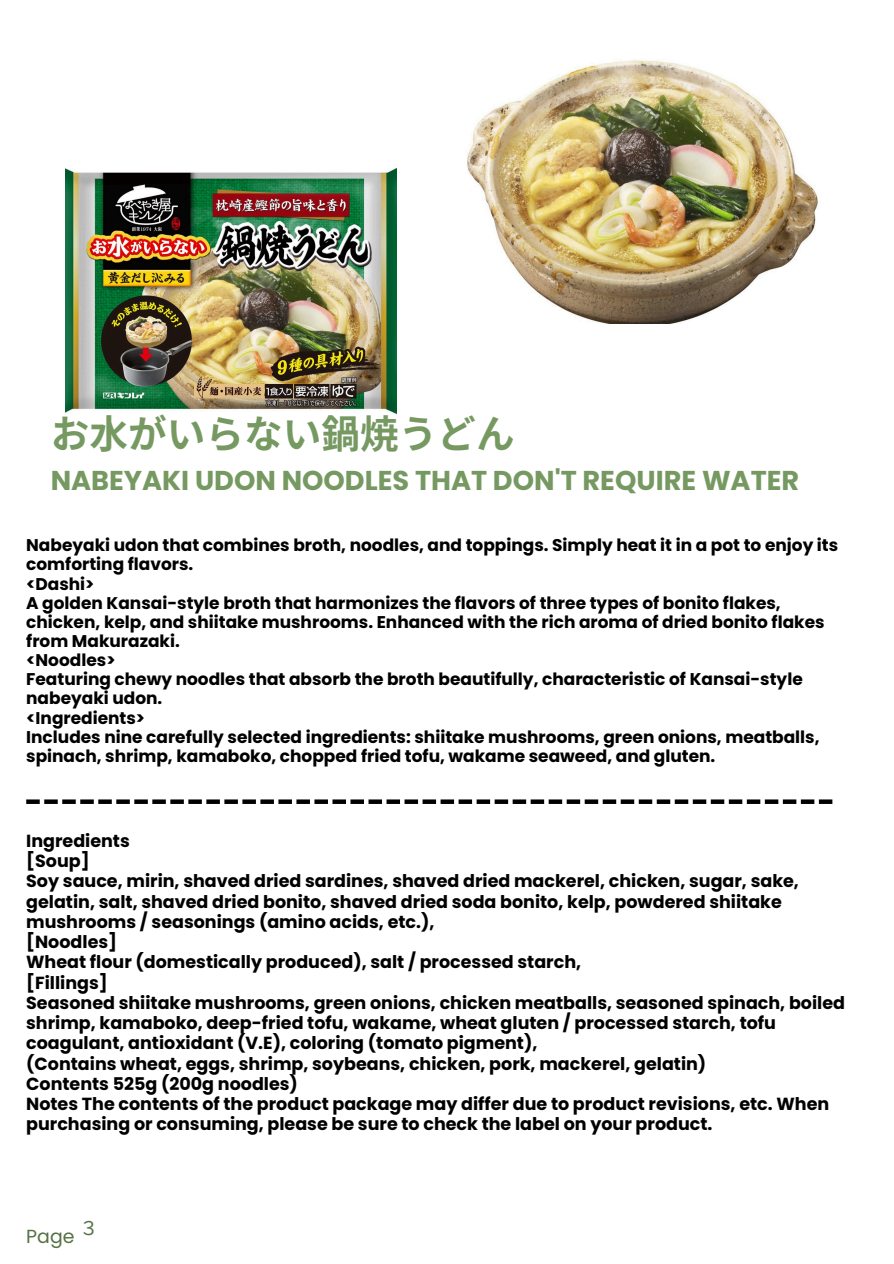
<style>
.page{position:relative;width:894px;height:1264px;background:#fff}
.page>*{position:absolute;margin:0;border:0;box-sizing:border-box;transform-origin:0 0}
.t1{font:700 38.7px "Noto Sans CJ Ksc";color:#769962}
.t2{font:700 27.3px "Poppins";color:#769962}
.t3{font:18.9px "Poppins";color:#557245}
.t4{font:18.9px "Noto Sans CJ Ksc";color:#557245}
.t5{font:700 17.55px/20.2px "Poppins";color:#000}
.t6{font:700 16.95px/19.2px "Poppins";color:#000}
</style>
<div class="page">
<img style="left:65px;top:168px;width:331px;height:246px">
<img style="left:467px;top:60px;width:351px;height:263px">
<svg style="left:26px;top:799px;width:806px;height:5px"></svg>
<h1 class="t1" style="left:51px;top:403px;width:465px">お⽔がいらない鍋焼うどん</h1>
<h1 class="t2" style="left:51px;top:461px;width:750px">NABEYAKI UDON NOODLES THAT DON'T REQUIRE WATER</h1>
<p class="t6" style="left:26px;top:535px;width:813px">Nabeyaki udon that combines broth, noodles, and toppings. Simply heat it in a pot to enjoy its comforting flavors.<br>&lt;Dashi&gt;<br>A golden Kansai-style broth that harmonizes the flavors of three types of bonito flakes, chicken, kelp, and shiitake mushrooms. Enhanced with the rich aroma of dried bonito flakes from Makurazaki.<br>&lt;Noodles&gt;<br>Featuring chewy noodles that absorb the broth beautifully, characteristic of Kansai-style nabeyaki udon.<br>&lt;Ingredients&gt;<br>Includes nine carefully selected ingredients: shiitake mushrooms, green onions, meatballs, spinach, shrimp, kamaboko, chopped fried tofu, wakame seaweed, and gluten.</p>
<h2 class="t5" style="left:26px;top:830px;width:820px">Ingredients<br>[Soup]<br>Soy sauce, mirin, shaved dried sardines, shaved dried mackerel, chicken, sugar, sake, gelatin, salt, shaved dried bonito, shaved dried soda bonito, kelp, powdered shiitake mushrooms / seasonings (amino acids, etc.),<br>[Noodles]<br>Wheat flour (domestically produced), salt / processed starch,<br>[Fillings]<br>Seasoned shiitake mushrooms, green onions, chicken meatballs, seasoned spinach, boiled shrimp, kamaboko, deep-fried tofu, wakame, wheat gluten / processed starch, tofu coagulant, antioxidant (V.E), coloring (tomato pigment),<br>(Contains wheat, eggs, shrimp, soybeans, chicken, pork, mackerel, gelatin)<br>Contents 525g (200g noodles)<br>Notes The contents of the product package may differ due to product revisions, etc. When purchasing or consuming, please be sure to check the label on your product.</h2>
<p class="t3" style="left:26px;top:1223px;width:50px">Page</p>
<p class="t4" style="left:80px;top:1212px;width:20px">３</p>
</div>
